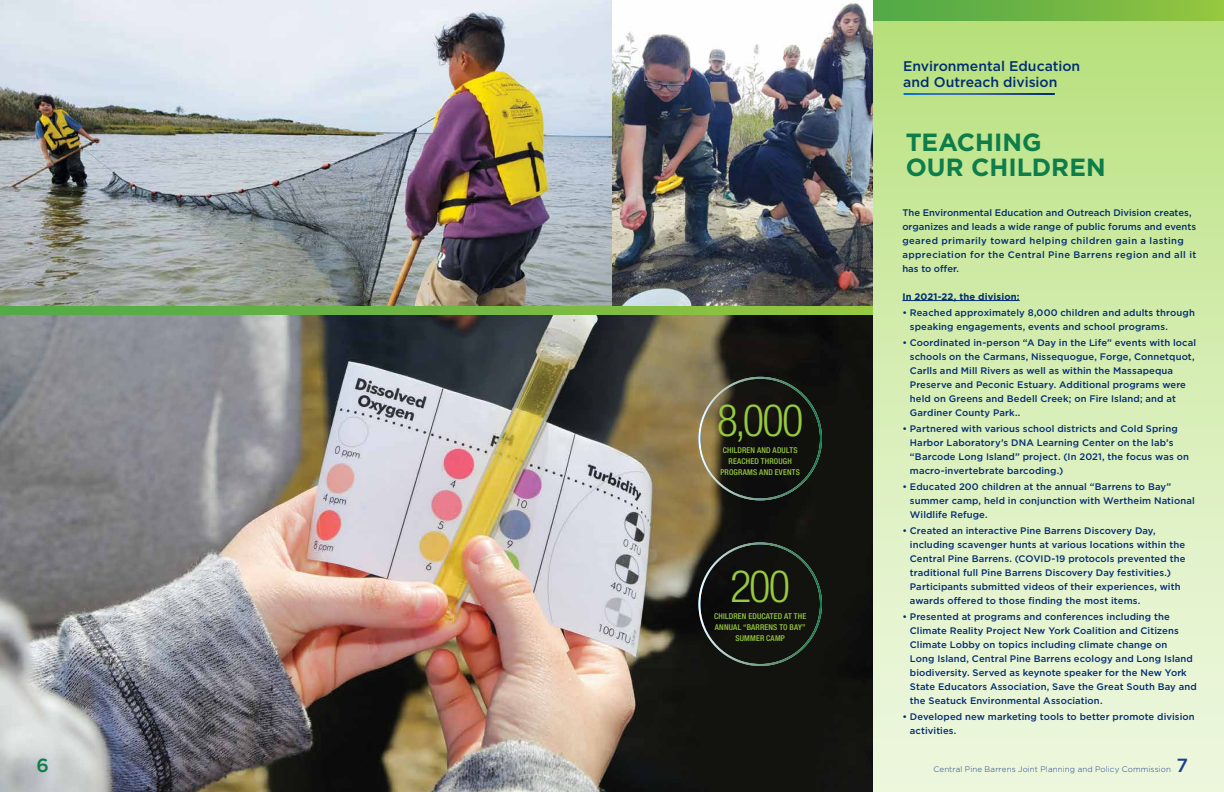
<style>
.page{position:relative;width:1224px;height:792px;background:#fff}
.page>*{position:absolute;margin:0;border:0;box-sizing:border-box;transform-origin:0 0}
.t1{font:300 condensed 44.6px "Helvetica Neue LT Com";letter-spacing:-.04em;color:#97ca3f}
.t2{font:700 24.8px/24.8px "Gotham";color:#0d7d4a}
.t3{font:500 19px "Gotham";color:#0d7d4a}
.t4{font:500 14px/16px "Gotham";color:#002d74}
.t5{font:500 9.5px/14px "Gotham";letter-spacing:.01em;color:#002d74}
.t6{font:700 9.5px "Gotham";letter-spacing:.015em;color:#002d74}
.t7{font:500 condensed 8px/11px "Helvetica Neue LT Com";letter-spacing:.02em;color:#97ca3f;text-align:center}
.t8{font:300 8px "Gotham";letter-spacing:.015em;color:#1a428a}
.s1{font-weight:500;font-size:19px}
</style>
<div class="page">
<div style="left:872px;top:0;width:352px;height:792px;background:linear-gradient(to bottom,#b8e17d,#f2f9e7)"></div>
<img style="left:0;top:314px;width:873px;height:478px">
<div style="left:698px;top:377px;width:124px;height:123px;border:2px solid #fff;border-radius:50%"></div>
<div style="left:698px;top:542px;width:124px;height:124px;border:2px solid #fff;border-radius:50%"></div>
<hr style="left:904px;top:93px;width:151px;height:2px;background:#fff">
<div style="left:874px;top:0;width:350px;height:20px;background:linear-gradient(to right,#4ea748,#94c640)"></div>
<img style="left:0;top:0;width:873px;height:306px">
<hr style="left:902px;top:300px;width:118px;height:1px;background:#002d74">
<svg style="left:0;top:306px;width:873px;height:8px;background:#71b643"></svg>
<h3 class="t3" style="left:37px;top:753px;width:14px">6</h3>
<h1 class="t1" style="left:717px;top:395px;width:88px">8,000</h1>
<p class="t7" style="left:720px;top:445px;width:81px">CHILDREN AND ADULTS<br>REACHED THROUGH<br>PROGRAMS AND EVENTS</p>
<h1 class="t1" style="left:730px;top:560px;width:62px">200</h1>
<p class="t7" style="left:714px;top:611px;width:94px">CHILDREN EDUCATED AT THE<br>ANNUAL “BARRENS TO BAY”<br>SUMMER CAMP</p>
<h3 class="t4" style="left:903px;top:58px;width:179px">Environmental Education and Outreach division</h3>
<h2 class="t2" style="left:906px;top:129px;width:202px">TEACHING<br>OUR CHILDREN</h2>
<p class="t5" style="left:902px;top:205px;width:295px">The Environmental Education and Outreach Division creates, organizes and leads a wide range of public forums and events geared primarily toward helping children gain a lasting appreciation for the Central Pine Barrens region and all it has to offer.</p>
<p class="t6" style="left:902px;top:290px;width:119px">In 2021-22, the division:</p>
<p class="t5" style="left:910px;top:305px;width:287px;text-indent:-8px">• Reached approximately 8,000 children and adults through speaking engagements, events and school programs.</p>
<p class="t5" style="left:910px;top:335px;width:288px;text-indent:-8px">• Coordinated in-person “A Day in the Life” events with local schools on the Carmans, Nissequogue, Forge, Connetquot, Carlls and Mill Rivers as well as within the Massapequa Preserve and Peconic Estuary. Additional programs were held on Greens and Bedell Creek; on Fire Island; and at Gardiner County Park..</p>
<p class="t5" style="left:910px;top:421px;width:281px;text-indent:-8px">• Partnered with various school districts and Cold Spring Harbor Laboratory’s DNA Learning Center on the lab’s “Barcode Long Island” project. (In 2021, the focus was on macro-invertebrate barcoding.)</p>
<p class="t5" style="left:910px;top:479px;width:286px;text-indent:-8px">• Educated 200 children at the annual “Barrens to Bay” summer camp, held in conjunction with Wertheim National<br>Wildlife Refuge.</p>
<p class="t5" style="left:910px;top:523px;width:277px;text-indent:-8px">• Created an interactive Pine Barrens Discovery Day, including scavenger hunts at various locations within the Central Pine Barrens. (COVID-19 protocols prevented the traditional full Pine Barrens Discovery Day festivities.)<br>Participants submitted videos of their experiences, with awards offered to those finding the most items.</p>
<p class="t5" style="left:910px;top:609px;width:288px;text-indent:-8px">• Presented at programs and conferences including the Climate Reality Project New York Coalition and Citizens Climate Lobby on topics including climate change on<br>Long Island, Central Pine Barrens ecology and Long Island biodiversity. Served as keynote speaker for the New York State Educators Association, Save the Great South Bay and the Seatuck Environmental Association.</p>
<p class="t5" style="left:910px;top:709px;width:286px;text-indent:-8px">• Developed new marketing tools to better promote division activities.</p>
<p class="t8" style="left:933px;top:764px;width:256px">Central Pine Barrens Joint Planning and Policy Commission <span class="s1">7</span></p>
</div>
